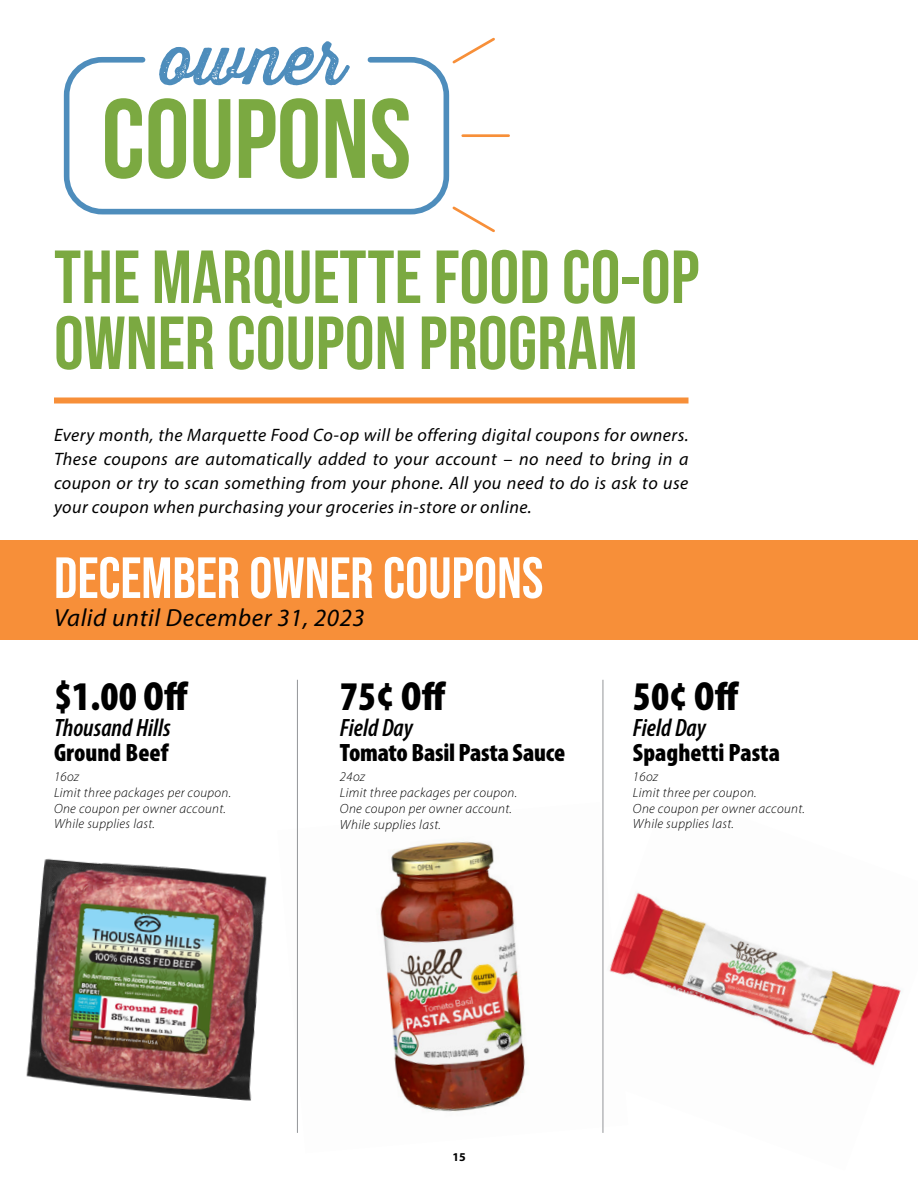
<style>
.page{position:relative;width:918px;height:1188px;background:#fff}
.page>*{position:absolute;margin:0;border:0;box-sizing:border-box;transform-origin:0 0}
.t1{font:112.5px "Bebas Neue";color:#7ba941}
.t2{font:700 75px/66px "Bebas Neue Pro";color:#7ba941}
.t3{font:70.35px "Thirsty Rough Reg One";color:#4e8dbc}
.t4{font:700 57.9px "Bebas Neue Pro";color:#fff}
.t5{font:900 condensed 40.95px "Myriad Pro";letter-spacing:.01em;color:#000}
.t6{font:900 condensed 25.2px "Myriad Pro";color:#000}
.t7{font:italic 600 condensed 25.2px "Myriad Pro";color:#000}
.t8{font:italic 24.9px "Myriad Pro";letter-spacing:.025em;color:#000}
.t9{font:italic 18px/24px "Myriad Pro";letter-spacing:.025em;color:#000;text-align:justify}
.t10{font:italic 300 13.35px/15.8px "Myriad Pro";letter-spacing:.025em;color:#000}
.t11{font:700 12px "Myriad Pro";color:#000}
</style>
<div class="page">
<img style="left:380px;top:841px;width:146px;height:271px">
<img style="left:602px;top:790px;width:299px;height:343px">
<div style="left:54px;top:398px;width:634px;height:6px;background:#f78f39"></div>
<div style="left:64px;top:57px;width:385px;height:157px;border:6px solid #4e8dbc;border-radius:36px"></div>
<hr style="left:463px;top:134px;width:46px;height:3px;background:#f78f39">
<svg style="left:452px;top:206px;width:43px;height:27px"></svg>
<svg style="left:452px;top:37px;width:43px;height:27px"></svg>
<hr style="left:297px;top:680px;width:1px;height:453px;background:#939598">
<hr style="left:603px;top:680px;width:1px;height:453px;background:#939598">
<div style="left:0;top:540px;width:918px;height:99px;background:#f78f39"></div>
<img style="left:26px;top:858px;width:241px;height:243px">
<h3 class="t3" style="left:160px;top:7px;width:187px">owner</h3>
<h1 class="t1" style="left:102px;top:77px;width:311px">COUPONS</h1>
<h2 class="t2" style="left:54px;top:243px;width:647px">THE MARQUETTE FOOD CO-OP<br>OWNER COUPON PROGRAM</h2>
<p class="t9" style="left:54px;top:423px;width:636px">Every month, the Marquette Food Co-op will be offering digital coupons for owners.<br>These coupons are automatically added to your account – no need to bring in a coupon or try to scan something from your phone. All you need to do is ask to use your coupon when purchasing your groceries in-store or online.</p>
<h3 class="t4" style="left:54px;top:545px;width:491px">DECEMBER OWNER COUPONS</h3>
<h3 class="t8" style="left:54px;top:602px;width:312px">Valid until December 31, 2023</h3>
<h3 class="t5" style="left:54px;top:671px;width:136px">$1.00 Off</h3>
<h3 class="t7" style="left:54px;top:712px;width:118px">Thousand Hills</h3>
<h3 class="t6" style="left:54px;top:736px;width:116px">Ground Beef</h3>
<p class="t10" style="left:54px;top:769px;width:179px">16oz<br>Limit three packages per coupon.<br>One coupon per owner account.<br>While supplies last.</p>
<h3 class="t5" style="left:340px;top:671px;width:108px">75¢ Off</h3>
<h3 class="t7" style="left:340px;top:712px;width:74px">Field Day</h3>
<h3 class="t6" style="left:340px;top:736px;width:227px">Tomato Basil Pasta Sauce</h3>
<p class="t10" style="left:340px;top:769px;width:179px">24oz<br>Limit three packages per coupon.<br>One coupon per owner account.<br>While supplies last.</p>
<h3 class="t5" style="left:633px;top:671px;width:108px">50¢ Off</h3>
<h3 class="t7" style="left:633px;top:712px;width:74px">Field Day</h3>
<h3 class="t6" style="left:633px;top:736px;width:148px">Spaghetti Pasta</h3>
<p class="t10" style="left:633px;top:769px;width:174px">16oz<br>Limit three per coupon.<br>One coupon per owner account.<br>While supplies last.</p>
<p class="t11" style="left:452px;top:1149px;width:15px">15</p>
</div>
